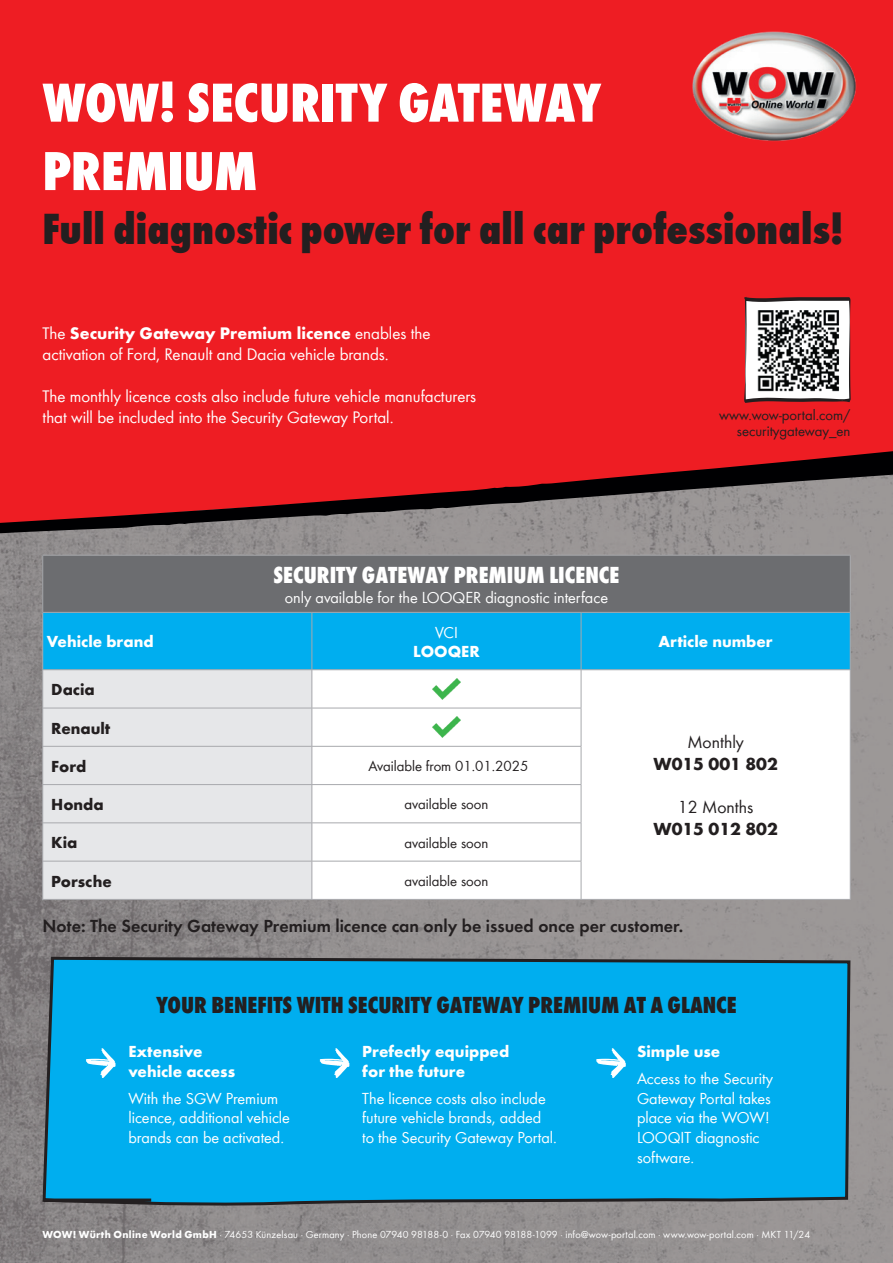
<style>
.page{position:relative;width:893px;height:1263px;background:#fff}
.page>*{position:absolute;margin:0;border:0;box-sizing:border-box;transform-origin:0 0}
.t1{font:57px/68.4px "Wuerth Extra Bold Cond Caps";letter-spacing:-.005em;color:#fff}
.t2{font:800 condensed 45px "Wuerth";color:#231f20}
.t3{font:24px "Wuerth Extra Bold Cond Caps";color:#231f20}
.t4{font:24px "Wuerth Extra Bold Cond Caps";color:#fff}
.t5{font:600 18px "Wuerth";color:#231f20}
.t6{font:700 18px "Wuerth";color:#231f20}
.t7{font:18px "Wuerth";color:#231f20}
.t8{font:17.25px/21px "Wuerth";color:#fff}
.t9{font:16.5px/19.8px "Wuerth";color:#fff}
.t10{font:700 16.5px/19.8px "Wuerth";color:#fff}
.t11{font:700 16.5px "Wuerth";color:#231f20}
.t12{font:15px/16.5px "Wuerth";color:#231f20;text-align:right}
.t13{font:10.5px "Wuerth";letter-spacing:.015em;color:#fff}
.s1{font-weight:700}
</style>
<div class="page">
<img style="left:0;top:542px;width:893px;height:721px">
<div style="left:0;top:0;width:893px;height:433px;background:#ee1d23"></div>
<img style="left:657px;top:0;width:236px;height:172px">
<svg style="left:0;top:433px;width:893px;height:109px;background:#ae3f43"></svg>
<svg style="left:41px;top:955px;width:811px;height:251px;background:#06a8e4"></svg>
<svg style="left:86px;top:1048px;width:30px;height:30px"></svg>
<svg style="left:320px;top:1048px;width:30px;height:30px"></svg>
<svg style="left:596px;top:1048px;width:30px;height:30px"></svg>
<svg style="left:744px;top:297px;width:106px;height:106px"></svg>
<div style="left:43px;top:555px;width:807px;height:57px;background:#6c6d70"></div>
<div style="left:43px;top:613px;width:807px;height:56px;background:#00aeef"></div>
<div style="left:43px;top:670px;width:269px;height:229px;background:#e6e7e9"></div>
<svg style="left:313px;top:670px;width:537px;height:229px"></svg>
<hr style="left:42px;top:555px;width:270px;height:1px;background:#a8a9ad">
<hr style="left:42px;top:555px;width:1px;height:57px;background:#a8a9ad">
<hr style="left:312px;top:555px;width:269px;height:1px;background:#a8a9ad">
<hr style="left:581px;top:555px;width:269px;height:1px;background:#a8a9ad">
<hr style="left:850px;top:555px;width:1px;height:57px;background:#a8a9ad">
<hr style="left:42px;top:612px;width:270px;height:1px;background:#a8a9ad">
<hr style="left:42px;top:613px;width:1px;height:56px;background:#a8a9ad">
<hr style="left:312px;top:612px;width:269px;height:1px;background:#a8a9ad">
<hr style="left:312px;top:613px;width:1px;height:56px;background:#a8a9ad">
<hr style="left:581px;top:612px;width:269px;height:1px;background:#a8a9ad">
<hr style="left:581px;top:613px;width:1px;height:56px;background:#a8a9ad">
<hr style="left:850px;top:613px;width:1px;height:56px;background:#a8a9ad">
<hr style="left:42px;top:669px;width:270px;height:1px;background:#a8a9ad">
<hr style="left:42px;top:670px;width:1px;height:38px;background:#a8a9ad">
<hr style="left:312px;top:669px;width:269px;height:1px;background:#a8a9ad">
<hr style="left:312px;top:670px;width:1px;height:38px;background:#a8a9ad">
<hr style="left:581px;top:669px;width:269px;height:1px;background:#a8a9ad">
<hr style="left:581px;top:670px;width:1px;height:38px;background:#a8a9ad">
<hr style="left:850px;top:670px;width:1px;height:38px;background:#a8a9ad">
<hr style="left:42px;top:708px;width:270px;height:1px;background:#a8a9ad">
<hr style="left:42px;top:708px;width:1px;height:38px;background:#a8a9ad">
<hr style="left:312px;top:708px;width:269px;height:1px;background:#a8a9ad">
<hr style="left:312px;top:708px;width:1px;height:38px;background:#a8a9ad">
<hr style="left:581px;top:708px;width:1px;height:38px;background:#a8a9ad">
<hr style="left:850px;top:708px;width:1px;height:38px;background:#a8a9ad">
<hr style="left:42px;top:746px;width:270px;height:1px;background:#a8a9ad">
<hr style="left:42px;top:746px;width:1px;height:38px;background:#a8a9ad">
<hr style="left:312px;top:746px;width:269px;height:1px;background:#a8a9ad">
<hr style="left:312px;top:746px;width:1px;height:38px;background:#a8a9ad">
<hr style="left:581px;top:746px;width:1px;height:38px;background:#a8a9ad">
<hr style="left:850px;top:746px;width:1px;height:38px;background:#a8a9ad">
<hr style="left:42px;top:784px;width:270px;height:1px;background:#a8a9ad">
<hr style="left:42px;top:785px;width:1px;height:37px;background:#a8a9ad">
<hr style="left:312px;top:784px;width:269px;height:1px;background:#a8a9ad">
<hr style="left:312px;top:785px;width:1px;height:37px;background:#a8a9ad">
<hr style="left:581px;top:785px;width:1px;height:37px;background:#a8a9ad">
<hr style="left:850px;top:784px;width:1px;height:39px;background:#a8a9ad">
<hr style="left:42px;top:822px;width:270px;height:1px;background:#a8a9ad">
<hr style="left:42px;top:823px;width:1px;height:38px;background:#a8a9ad">
<hr style="left:312px;top:822px;width:269px;height:1px;background:#a8a9ad">
<hr style="left:312px;top:823px;width:1px;height:38px;background:#a8a9ad">
<hr style="left:581px;top:823px;width:1px;height:38px;background:#a8a9ad">
<hr style="left:850px;top:823px;width:1px;height:38px;background:#a8a9ad">
<hr style="left:42px;top:861px;width:270px;height:1px;background:#a8a9ad">
<hr style="left:42px;top:861px;width:1px;height:38px;background:#a8a9ad">
<hr style="left:312px;top:861px;width:269px;height:1px;background:#a8a9ad">
<hr style="left:312px;top:861px;width:1px;height:38px;background:#a8a9ad">
<hr style="left:581px;top:861px;width:1px;height:38px;background:#a8a9ad">
<hr style="left:850px;top:861px;width:1px;height:38px;background:#a8a9ad">
<hr style="left:42px;top:899px;width:270px;height:1px;background:#a8a9ad">
<hr style="left:312px;top:899px;width:269px;height:1px;background:#a8a9ad">
<hr style="left:581px;top:899px;width:269px;height:1px;background:#a8a9ad">
<img style="left:432px;top:678px;width:28px;height:21px">
<img style="left:432px;top:716px;width:28px;height:22px">
<h1 class="t1" style="left:43px;top:65px;width:560px">WOW! SECURITY GATEWAY<br>PREMIUM</h1>
<h2 class="t2" style="left:43px;top:197px;width:803px">Full diagnostic power for all car professionals!</h2>
<p class="t8" style="left:43px;top:322px;width:390px">The <span class="s1">Security Gateway Premium licence</span> enables the activation of Ford, Renault and Dacia vehicle brands.</p>
<p class="t8" style="left:43px;top:385px;width:435px">The monthly licence costs also include future vehicle manufacturers that will be included into the Security Gateway Portal.</p>
<p class="t12" style="left:719px;top:406px;width:133px">www.wow-portal.com/ securitygateway_en</p>
<p class="t10" style="left:47px;top:631px;width:108px">Vehicle brand</p>
<p class="t11" style="left:51px;top:678px;width:45px">Dacia</p>
<h3 class="t4" style="left:274px;top:558px;width:347px">SECURITY GATEWAY PREMIUM LICENCE</h3>
<p class="t9" style="left:285px;top:587px;width:325px">only available for the LOOQER diagnostic interface</p>
<p class="t9" style="left:435px;top:621px;width:24px">VCI</p>
<p class="t10" style="left:413px;top:640px;width:68px">LOOQER</p>
<p class="t11" style="left:51px;top:716px;width:61px">Renault</p>
<p class="t11" style="left:51px;top:754px;width:37px">Ford</p>
<p class="t12" style="left:368px;top:757px;width:161px">Available from 01.01.2025</p>
<p class="t11" style="left:51px;top:792px;width:54px">Honda</p>
<p class="t12" style="left:405px;top:795px;width:85px">available soon</p>
<p class="t11" style="left:51px;top:831px;width:28px">Kia</p>
<p class="t12" style="left:405px;top:834px;width:85px">available soon</p>
<p class="t11" style="left:51px;top:869px;width:62px">Porsche</p>
<p class="t12" style="left:405px;top:872px;width:85px">available soon</p>
<p class="t10" style="left:658px;top:631px;width:116px">Article number</p>
<p class="t7" style="left:687px;top:730px;width:58px">Monthly</p>
<p class="t6" style="left:653px;top:751px;width:126px">W015 001 802</p>
<p class="t7" style="left:678px;top:795px;width:77px">12 Months</p>
<p class="t6" style="left:653px;top:815px;width:126px">W015 012 802</p>
<p class="t5" style="left:43px;top:913px;width:642px">Note: The Security Gateway Premium licence can only be issued once per customer.</p>
<h3 class="t3" style="left:156px;top:988px;width:582px">YOUR BENEFITS WITH SECURITY GATEWAY PREMIUM AT A GLANCE</h3>
<p class="t10" style="left:128px;top:1040px;width:108px">Extensive vehicle access</p>
<p class="t9" style="left:128px;top:1087px;width:163px">With the SGW Premium licence, additional vehicle brands can be activated.</p>
<p class="t10" style="left:362px;top:1040px;width:148px">Prefectly equipped for the future</p>
<p class="t9" style="left:362px;top:1087px;width:196px">The licence costs also include future vehicle brands, added to the Security Gateway Portal.</p>
<p class="t10" style="left:637px;top:1040px;width:85px">Simple use</p>
<p class="t9" style="left:637px;top:1067px;width:138px">Access to the Security<br>Gateway Portal takes place via the WOW!<br>LOOQIT diagnostic software.</p>
<p class="t13" style="left:43px;top:1228px;width:769px"><span class="s1">WOW! Würth Online World GmbH</span> · 74653 Künzelsau · Germany · Phone 07940 98188-0 · Fax 07940 98188-1099 · info@wow-portal.com · www.wow-portal.com · MKT 11/24</p>
</div>
